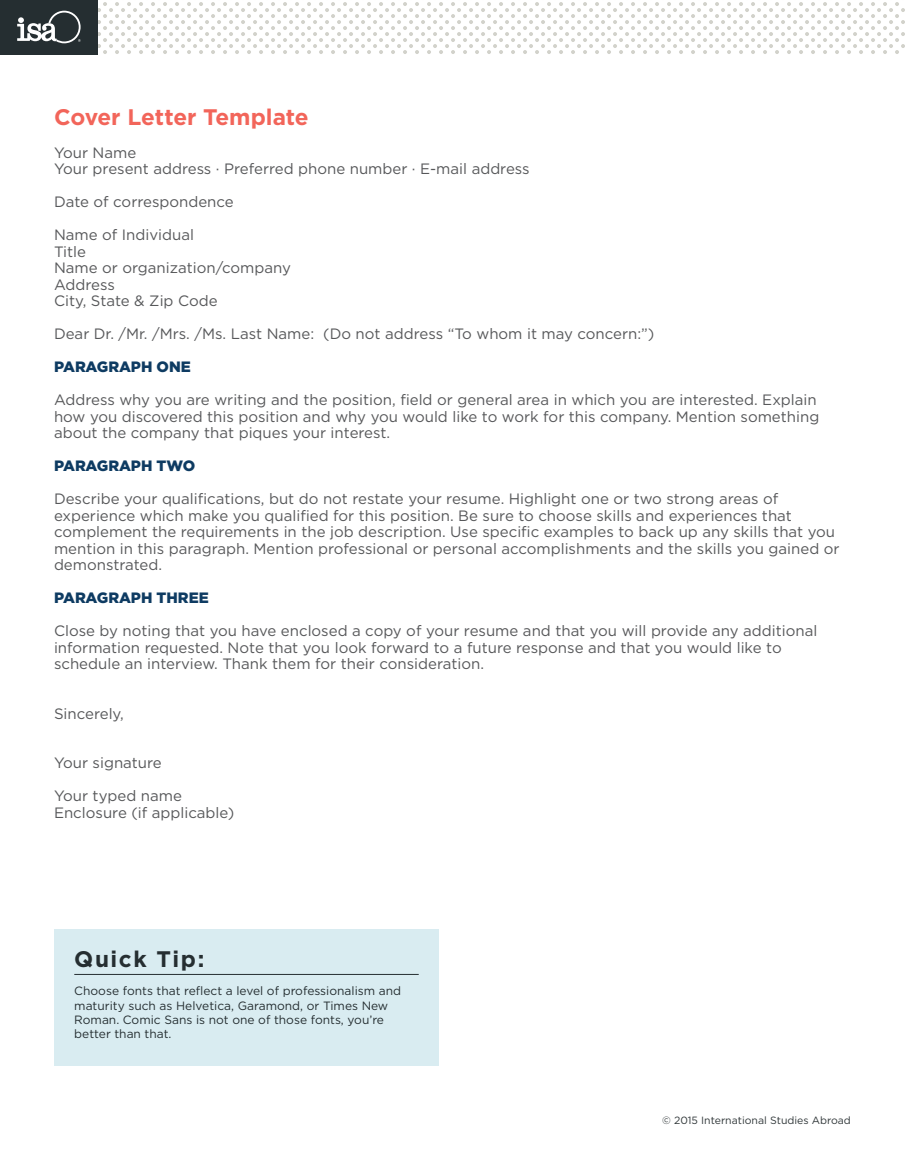
<style>
.page{position:relative;width:905px;height:1175px;background:#fff}
.page>*{position:absolute;margin:0;border:0;box-sizing:border-box;transform-origin:0 0}
.t1{font:700 22.5px "Gotham";letter-spacing:-.005em;color:#f2655a}
.t2{font:700 22.5px "Gotham";letter-spacing:.07em;color:#252e31}
.t3{font:15px/16.5px "Gotham";color:#57585a}
.t4{font:900 15px "Gotham";color:#0e3b62}
.t5{font:12px/14.4px "Gotham";color:#252e31}
.t6{font:10.5px "Gotham";color:#303739}
</style>
<div class="page">
<div style="left:54px;top:929px;width:385px;height:136px;background:#d9ecf1"></div>
<hr style="left:74px;top:974px;width:344px;height:1px;background:#252e31">
<svg style="left:98px;top:2px;width:806px;height:52px"></svg>
<div style="left:0;top:0;width:98px;height:54px;background:#252e31"></div>
<svg style="left:17px;top:11px;width:64px;height:32px"></svg>
<h1 class="t1" style="left:54px;top:102px;width:256px">Cover Letter Template</h1>
<p class="t3" style="left:54px;top:144px;width:477px">Your Name<br>Your present address · Preferred phone number · E-mail address</p>
<p class="t3" style="left:54px;top:193px;width:181px">Date of correspondence</p>
<p class="t3" style="left:54px;top:226px;width:238px">Name of Individual<br>Title<br>Name or organization/company<br>Address<br>City, State &amp; Zip Code</p>
<p class="t3" style="left:54px;top:325px;width:602px">Dear Dr. /Mr. /Mrs. /Ms. Last Name: (Do not address “To whom it may concern:”)</p>
<h2 class="t4" style="left:54px;top:356px;width:138px">PARAGRAPH ONE</h2>
<p class="t3" style="left:54px;top:391px;width:766px">Address why you are writing and the position, field or general area in which you are interested. Explain how you discovered this position and why you would like to work for this company. Mention something about the company that piques your interest.</p>
<h2 class="t4" style="left:54px;top:455px;width:143px">PARAGRAPH TWO</h2>
<p class="t3" style="left:54px;top:490px;width:787px">Describe your qualifications, but do not restate your resume. Highlight one or two strong areas of experience which make you qualified for this position. Be sure to choose skills and experiences that complement the requirements in the job description. Use specific examples to back up any skills that you mention in this paragraph. Mention professional or personal accomplishments and the skills you gained or demonstrated.</p>
<h2 class="t4" style="left:54px;top:587px;width:156px">PARAGRAPH THREE</h2>
<p class="t3" style="left:54px;top:622px;width:764px">Close by noting that you have enclosed a copy of your resume and that you will provide any additional information requested. Note that you look forward to a future response and that you would like to schedule an interview. Thank them for their consideration.</p>
<p class="t3" style="left:54px;top:705px;width:71px">Sincerely,</p>
<p class="t3" style="left:54px;top:754px;width:109px">Your signature</p>
<p class="t3" style="left:54px;top:787px;width:182px">Your typed name<br>Enclosure (if applicable)</p>
<p class="t2" style="left:74px;top:944px;width:132px">Quick Tip:</p>
<p class="t5" style="left:74px;top:983px;width:328px">Choose fonts that reflect a level of professionalism and maturity such as Helvetica, Garamond, or Times New Roman. Comic Sans is not one of those fonts, you’re better than that.</p>
<p class="t6" style="left:662px;top:1114px;width:190px">© 2015 International Studies Abroad</p>
</div>
